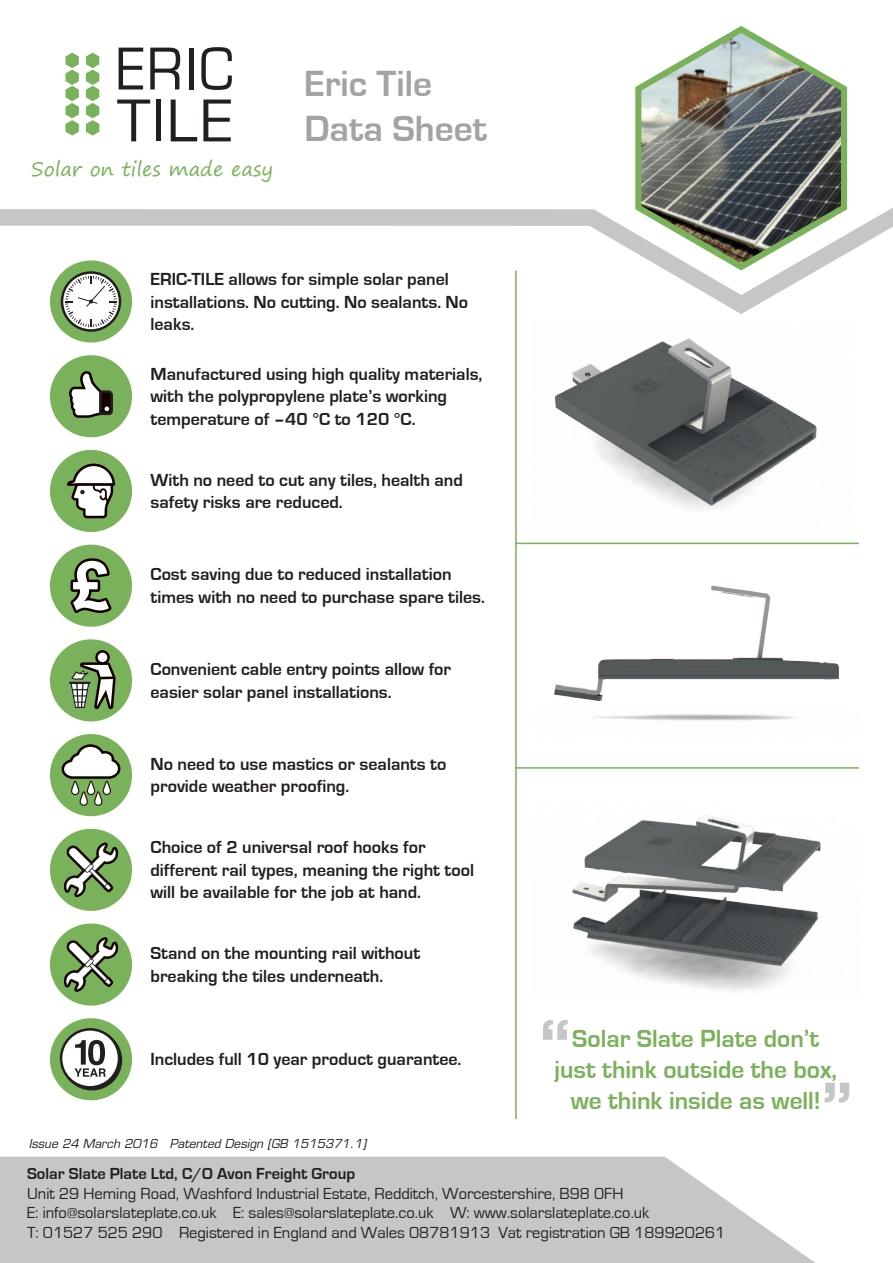
<style>
.page{position:relative;width:893px;height:1263px;background:#fff}
.page>*{position:absolute;margin:0;border:0;box-sizing:border-box;transform-origin:0 0}
.t1{font:condensed 57.75px/51.9px "Eurostile";color:#231f20;scale:1.1 1}
.t2{font:700 37.5px/45px "Eurostile";color:#a1a3a6}
.t3{font:700 25.5px/30.9px "Eurostile";color:#7ab25b;text-align:center}
.t4{font:19.65px "Segoe Print";color:#7ab25b}
.t5{font:700 18px/22.5px "Eurostile";color:#231f20}
.t6{font:16.5px/19.5px "Eurostile";color:#231f20}
.t7{font:700 16.5px "Eurostile";color:#231f20}
.t8{font:italic 12px "Eurostile";color:#231f20}
</style>
<div class="page">
<svg style="left:86px;top:53px;width:13px;height:83px"></svg>
<svg style="left:65px;top:53px;width:14px;height:83px"></svg>
<img style="left:572px;top:814px;width:249px;height:177px">
<img style="left:554px;top:585px;width:285px;height:136px">
<img style="left:554px;top:338px;width:263px;height:172px">
<svg style="left:635px;top:26px;width:213px;height:140px"></svg>
<hr style="left:515px;top:767px;width:344px;height:2px;background:#7ab25b">
<hr style="left:515px;top:543px;width:344px;height:1px;background:#7ab25b">
<svg style="left:0;top:166px;width:893px;height:148px"></svg>
<svg style="left:0;top:1157px;width:815px;height:106px;background:#cacbcd"></svg>
<div style="left:50px;top:260px;width:82px;height:83px;background:#fff"></div>
<div style="left:50px;top:260px;width:82px;height:83px;background:#7ab25b;border-radius:50%"></div>
<svg style="left:61px;top:271px;width:60px;height:61px"></svg>
<div style="left:50px;top:545px;width:82px;height:82px;background:#7ab25b;border-radius:50%"></div>
<svg style="left:70px;top:558px;width:42px;height:55px"></svg>
<div style="left:50px;top:829px;width:82px;height:82px;background:#7ab25b;border-radius:50%"></div>
<svg style="left:63px;top:842px;width:56px;height:55px"></svg>
<div style="left:50px;top:355px;width:82px;height:82px;background:#7ab25b;border-radius:50%"></div>
<svg style="left:69px;top:371px;width:44px;height:47px"></svg>
<div style="left:50px;top:639px;width:82px;height:82px;background:#7ab25b;border-radius:50%"></div>
<svg style="left:69px;top:650px;width:47px;height:59px"></svg>
<div style="left:50px;top:923px;width:82px;height:82px;background:#7ab25b;border-radius:50%"></div>
<svg style="left:63px;top:937px;width:56px;height:55px"></svg>
<div style="left:50px;top:450px;width:82px;height:82px;background:#7ab25b;border-radius:50%"></div>
<svg style="left:65px;top:463px;width:51px;height:69px"></svg>
<div style="left:50px;top:734px;width:82px;height:82px;background:#7ab25b;border-radius:50%"></div>
<svg style="left:60px;top:743px;width:62px;height:63px"></svg>
<div style="left:50px;top:1018px;width:82px;height:82px;background:#7ab25b;border-radius:50%"></div>
<svg style="left:60px;top:1028px;width:62px;height:62px"></svg>
<hr style="left:515px;top:270px;width:2px;height:849px;background:#7ab25b">
<svg style="left:543px;top:1020px;width:25px;height:20px"></svg>
<svg style="left:824px;top:1083px;width:25px;height:19px"></svg>
<h1 class="t1" style="left:115px;top:42px;width:110px">ERIC<br>TILE</h1>
<p class="t4" style="left:31px;top:152px;width:243px">Solar on tiles made easy</p>
<h2 class="t2" style="left:304px;top:62px;width:184px">Eric Tile<br>Data Sheet</h2>
<p class="t5" style="left:151px;top:268px;width:319px">ERIC-TILE allows for simple solar panel installations. No cutting. No sealants. No leaks.</p>
<p class="t5" style="left:151px;top:363px;width:334px">Manufactured using high quality materials, with the polypropylene plate’s working temperature of –40 °C to 120 °C.</p>
<p class="t5" style="left:151px;top:469px;width:314px">With no need to cut any tiles, health and safety risks are reduced.</p>
<p class="t5" style="left:151px;top:564px;width:336px">Cost saving due to reduced installation times with no need to purchase spare tiles.</p>
<p class="t5" style="left:151px;top:658px;width:302px">Convenient cable entry points allow for easier solar panel installations.</p>
<p class="t5" style="left:151px;top:753px;width:297px">No need to use mastics or sealants to provide weather proofing.</p>
<p class="t5" style="left:151px;top:836px;width:325px">Choice of 2 universal roof hooks for different rail types, meaning the right tool will be available for the job at hand.</p>
<p class="t5" style="left:151px;top:942px;width:271px">Stand on the mounting rail without breaking the tiles underneath.</p>
<p class="t5" style="left:151px;top:1048px;width:312px">Includes full 10 year product guarantee.</p>
<p class="t8" style="left:29px;top:1136px;width:339px">Issue 24 March 2016 Patented Design [GB 1515371.1]</p>
<h3 class="t3" style="left:554px;top:1023px;width:284px">Solar Slate Plate don’t just think outside the box, we think inside as well!</h3>
<p class="t7" style="left:27px;top:1165px;width:330px">Solar Slate Plate Ltd, C/O Avon Freight Group</p>
<p class="t6" style="left:27px;top:1184px;width:700px">Unit 29 Heming Road, Washford Industrial Estate, Redditch, Worcestershire, B98 0FH<br>E: info@solarslateplate.co.uk E: sales@solarslateplate.co.uk W: www.solarslateplate.co.uk<br>T: 01527 525 290 Registered in England and Wales 08781913 Vat registration GB 189920261</p>
</div>
